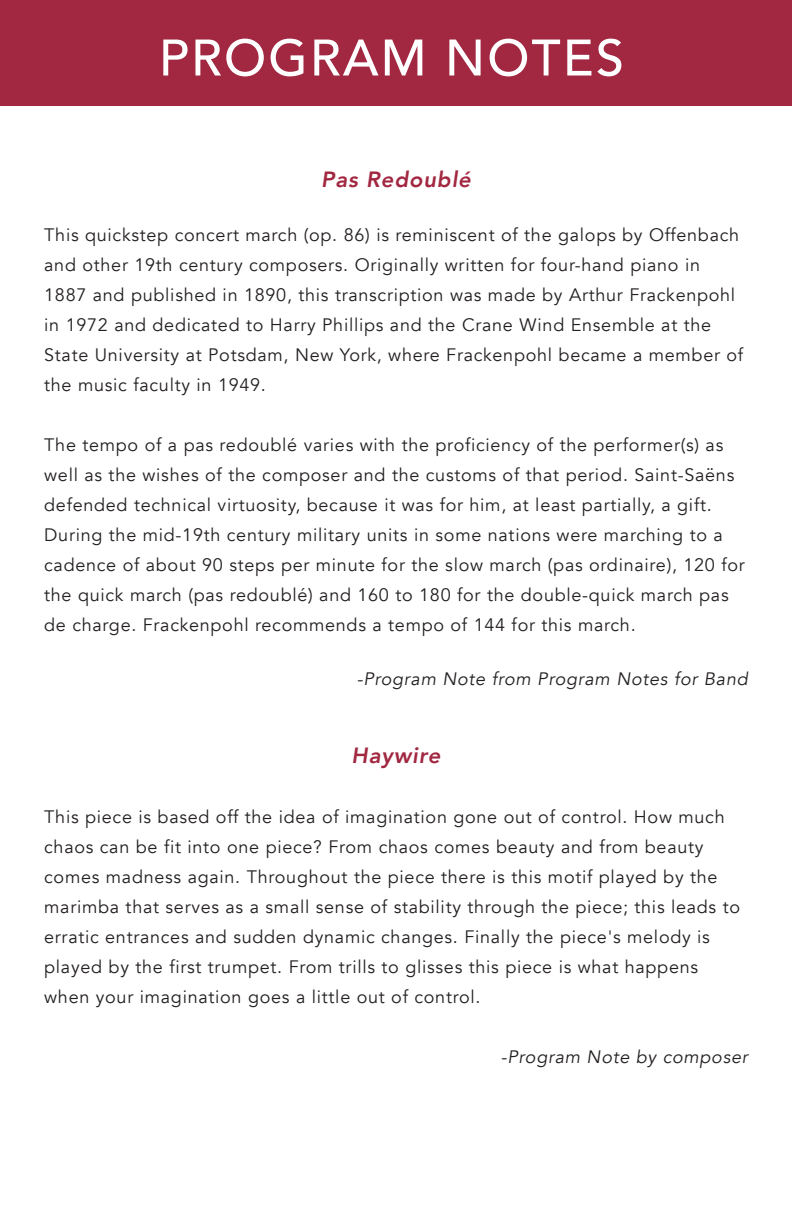
<style>
.page{position:relative;width:792px;height:1224px;background:#fff}
.page>*{position:absolute;margin:0;border:0;box-sizing:border-box;transform-origin:0 0}
.t1{font:500 50.8px "Avenir";letter-spacing:.04em;color:#fff}
.t2{font:italic 800 22px "Avenir";letter-spacing:.04em;color:#a22842}
.t3{font:18px/30px "Avenir";letter-spacing:.04em;color:#231f20}
.t4{font:italic 18px "Avenir";letter-spacing:.04em;color:#231f20}
</style>
<div class="page">
<div style="left:0;top:0;width:792px;height:106px;background:#a22842"></div>
<h1 class="t1" style="left:159px;top:14px;width:467px">PROGRAM NOTES</h1>
<p class="t2" style="left:321px;top:166px;width:151px">Pas Redoublé</p>
<p class="t3" style="left:44px;top:220px;width:701px">This quickstep concert march (op. 86) is reminiscent of the galops by Offenbach and other 19th century composers. Originally written for four-hand piano in 1887 and published in 1890, this transcription was made by Arthur Frackenpohl in 1972 and dedicated to Harry Phillips and the Crane Wind Ensemble at the State University at Potsdam, New York, where Frackenpohl became a member of the music faculty in 1949.</p>
<p class="t3" style="left:44px;top:430px;width:702px">The tempo of a pas redoublé varies with the proficiency of the performer(s) as well as the wishes of the composer and the customs of that period. Saint-Saëns defended technical virtuosity, because it was for him, at least partially, a gift.<br>During the mid-19th century military units in some nations were marching to a cadence of about 90 steps per minute for the slow march (pas ordinaire), 120 for the quick march (pas redoublé) and 160 to 180 for the double-quick march pas de charge. Frackenpohl recommends a tempo of 144 for this march.</p>
<p class="t4" style="left:357px;top:668px;width:393px">-Program Note from Program Notes for Band</p>
<p class="t2" style="left:352px;top:742px;width:90px">Haywire</p>
<p class="t3" style="left:44px;top:802px;width:697px">This piece is based off the idea of imagination gone out of control. How much chaos can be fit into one piece? From chaos comes beauty and from beauty comes madness again. Throughout the piece there is this motif played by the marimba that serves as a small sense of stability through the piece; this leads to erratic entrances and sudden dynamic changes. Finally the piece's melody is played by the first trumpet. From trills to glisses this piece is what happens when your imagination goes a little out of control.</p>
<p class="t4" style="left:501px;top:1046px;width:248px">-Program Note by composer</p>
</div>
